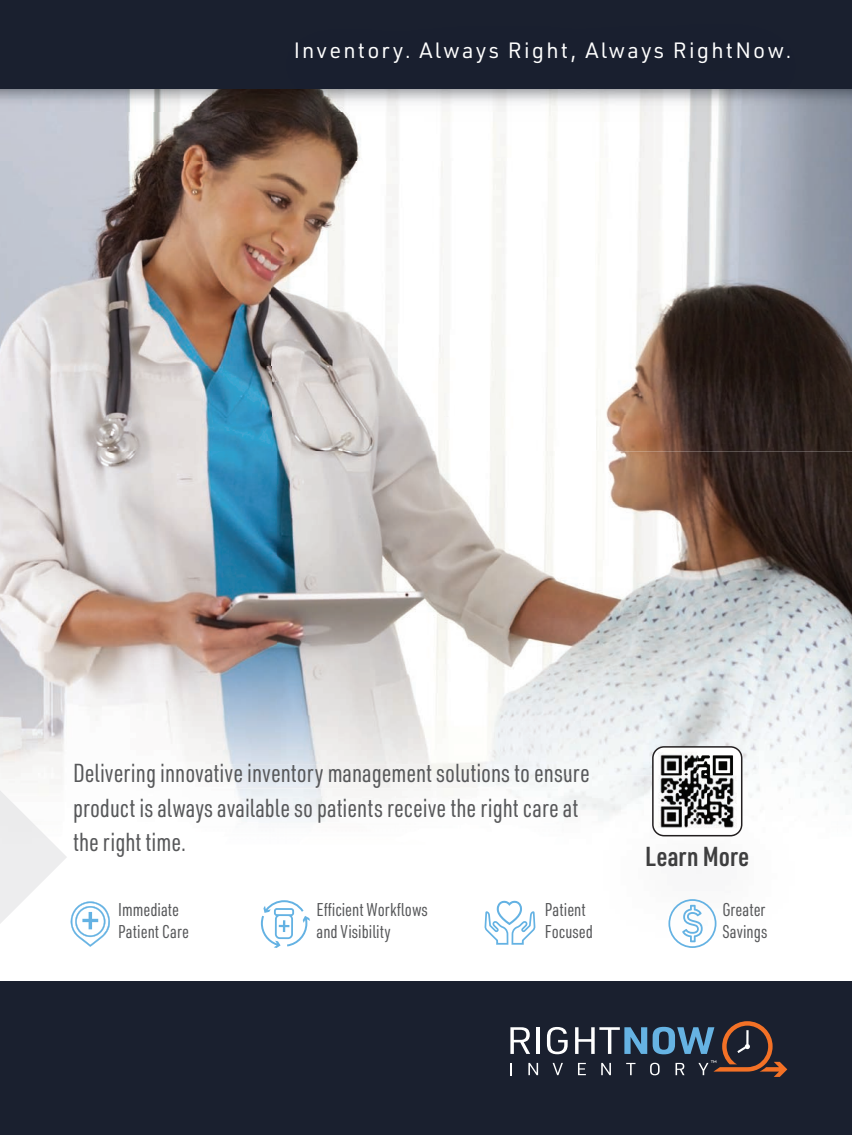
<style>
.page{position:relative;width:852px;height:1135px;background:#fff}
.page>*{position:absolute;margin:0;border:0;box-sizing:border-box;transform-origin:0 0}
.t1{font:600 26.85px "URWDIN Cond";letter-spacing:.005em;color:#3e3e3f}
.t2{font:25.5px/34.5px "URWDIN Cond";color:#57585a}
.t3{font:21.75px "URWDIN";letter-spacing:.1em;color:#fff}
.t4{font:18.15px/21.8px "URWDIN Cond";color:#57585a}
</style>
<div class="page">
<img style="left:0;top:111px;width:851px;height:51px">
<img style="left:0;top:162px;width:555px;height:289px">
<img style="left:596px;top:162px;width:255px;height:289px">
<img style="left:0;top:451px;width:851px;height:347px">
<img style="left:75px;top:764px;width:513px;height:24px">
<img style="left:0;top:775px;width:67px;height:149px">
<img style="left:0;top:88px;width:212px;height:23px">
<div style="left:0;top:0;width:851px;height:88px;background:#1a202f"></div>
<div style="left:0;top:980px;width:851px;height:154px;background:#1a202f"></div>
<svg style="left:510px;top:1027px;width:20px;height:26px"></svg>
<hr style="left:536px;top:1027px;width:3px;height:26px;background:#fff">
<svg style="left:546px;top:1027px;width:21px;height:27px"></svg>
<svg style="left:510px;top:1063px;width:2px;height:12px"></svg>
<svg style="left:528px;top:1062px;width:10px;height:13px"></svg>
<svg style="left:552px;top:1062px;width:10px;height:13px"></svg>
<svg style="left:575px;top:1021px;width:211px;height:55px"></svg>
<svg style="left:70px;top:901px;width:40px;height:45px"></svg>
<svg style="left:260px;top:900px;width:50px;height:47px"></svg>
<svg style="left:484px;top:900px;width:51px;height:44px"></svg>
<img style="left:212px;top:88px;width:639px;height:70px">
<img style="left:563px;top:775px;width:267px;height:173px">
<img style="left:563px;top:775px;width:25px;height:13px">
<svg style="left:651px;top:746px;width:91px;height:90px"></svg>
<svg style="left:668px;top:899px;width:48px;height:48px"></svg>
<p class="t3" style="left:293px;top:36px;width:499px">Inventory. Always Right, Always RightNow.</p>
<p class="t2" style="left:73px;top:755px;width:518px">Delivering innovative inventory management solutions to ensure product is always available so patients receive the right care at the right time.</p>
<p class="t4" style="left:118px;top:898px;width:72px">Immediate<br>Patient Care</p>
<p class="t4" style="left:316px;top:898px;width:113px">Efficient Workflows and Visibility</p>
<p class="t4" style="left:544px;top:898px;width:49px">Patient<br>Focused</p>
<p class="t1" style="left:644px;top:838px;width:106px">Learn More</p>
<p class="t4" style="left:722px;top:898px;width:47px">Greater<br>Savings</p>
</div>
